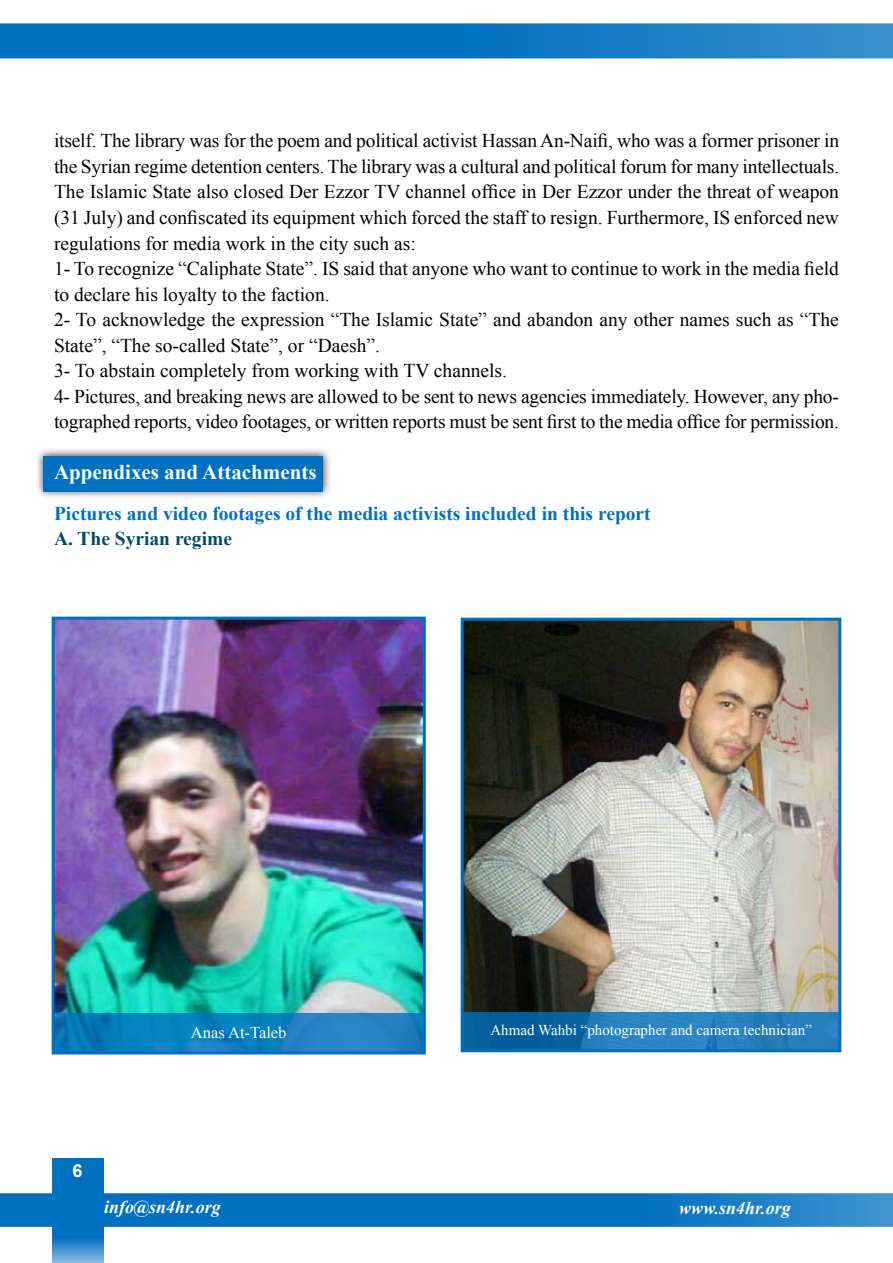
<style>
.page{position:relative;width:893px;height:1263px;background:#fff}
.page>*{position:absolute;margin:0;border:0;box-sizing:border-box;transform-origin:0 0}
.t1{font:700 21px "Times New Roman";color:#fff}
.t2{font:19.5px/25.5px "Times New Roman";color:#000}
.t3{font:700 19.5px "Times New Roman";color:#0070c0}
.t4{font:700 19.5px "Times New Roman";color:#004b67}
.t5{font:italic 700 18px "Times New Roman";color:#fff}
.t6{font:700 18px "Arial";color:#fff}
.t7{font:16.5px "Times New Roman";color:#fff}
.t8{font:15px "Times New Roman";color:#fff}
</style>
<div class="page">
<svg style="left:52px;top:1158px;width:51px;height:105px;background:#197ec6"></svg>
<svg style="left:0;top:23px;width:893px;height:35px;background:#1179c4"></svg>
<svg style="left:0;top:1193px;width:893px;height:34px;background:#0b76c2"></svg>
<div style="left:35px;top:447px;width:296px;height:52px;background:#000;opacity:.75"></div>
<div style="left:44px;top:456px;width:279px;height:35px;background:#0070c0"></div>
<img style="left:56px;top:621px;width:366px;height:392px">
<div style="left:52px;top:617px;width:374px;height:437px;border:3px solid #0070c0"></div>
<svg style="left:53px;top:1013px;width:371px;height:39px;background:#117ebe"></svg>
<img style="left:465px;top:622px;width:372px;height:390px">
<div style="left:461px;top:618px;width:380px;height:434px;border:3px solid #0070c0"></div>
<svg style="left:462px;top:1012px;width:378px;height:39px;background:#1b75b4"></svg>
<p class="t2" style="left:54px;top:128px;width:787px">itself. The library was for the poem and political activist Hassan An-Naifi, who was a former prisoner in the Syrian regime detention centers. The library was a cultural and political forum for many intellectuals.<br>The Islamic State also closed Der Ezzor TV channel office in Der Ezzor under the threat of weapon (31 July) and confiscated its equipment which forced the staff to resign. Furthermore IS, enforced new regulations for media work in the city such as:<br>1- To recognize “Caliphate State I S.” said that anyone who want to continue to work in the media field to declare his loyalty to the faction.<br>2- To acknowledge the expression “The Islamic State” and abandon any other names such as “The State “,” The so-called State ,” or “Daesh .“<br>3- To abstain completely from working with TV channels.</p>
<p class="t2" style="left:54px;top:408px;width:786px">tographed reports, video footages, or written reports must be sent first to the media office for permission.</p>
<p class="t2" style="left:54px;top:383px;width:786px">4- Pictures, and breaking news are allowed to be sent to news agencies immediately. However, any pho-</p>
<p class="t1" style="left:54px;top:457px;width:264px">Appendixes and Attachments</p>
<p class="t3" style="left:54px;top:499px;width:598px">Pictures and video footages of the media activists included in this report</p>
<p class="t4" style="left:54px;top:524px;width:180px">A. The Syrian regime</p>
<p class="t7" style="left:191px;top:1021px;width:97px">Anas At-Taleb</p>
<p class="t6" style="left:72px;top:1158px;width:12px">6</p>
<p class="t5" style="left:104px;top:1194px;width:118px">info@sn4hr.org</p>
<p class="t8" style="left:490px;top:1020px;width:323px">Ahmad Wahbi “photographer and camera technician“</p>
<p class="t5" style="left:679px;top:1195px;width:113px">www.sn4hr.org</p>
</div>
